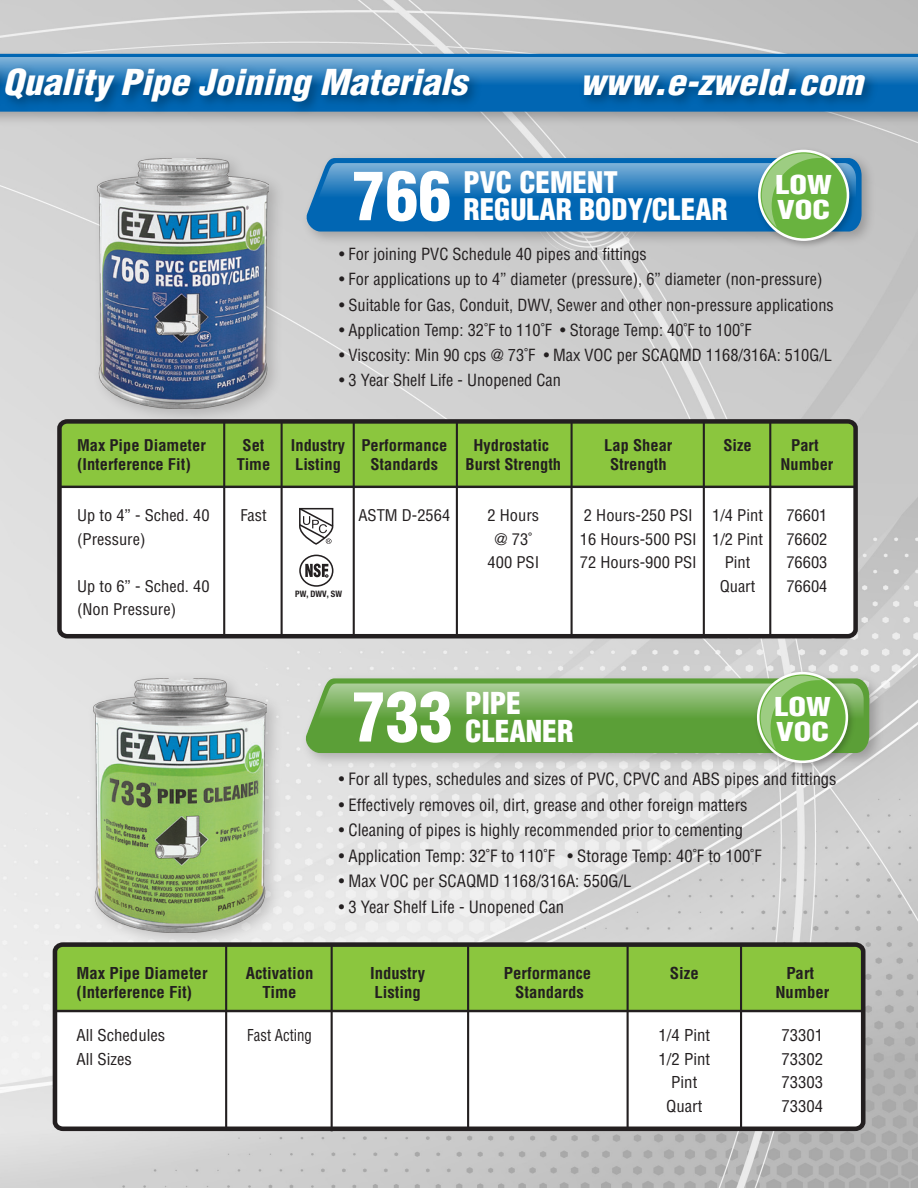
<style>
.page{position:relative;width:918px;height:1188px;background:#fff}
.page>*{position:absolute;margin:0;border:0;box-sizing:border-box;transform-origin:0 0}
.t1{font:900 condensed 66.9px "Helvetica";color:#fff}
.t2{font:900 condensed 65.85px "Helvetica";color:#fff}
.t3{font:italic 900 condensed 34.8px "Helvetica";color:#fff;scale:1.07 1}
.t4{font:italic 900 condensed 34.8px "Helvetica";color:#fff;scale:1.08 1}
.t5{font:900 condensed 29.55px/27.6px "Helvetica";color:#fff}
.t6{font:900 condensed 29.1px/27.2px "Helvetica";color:#fff}
.t7{font:900 condensed 25.35px/25.2px "Helvetica";color:#fff;scale:1.25 1}
.t8{font:condensed 16.65px "Helvetica";color:#231f20}
.t9{font:condensed 16.35px "Helvetica";color:#231f20}
.t10{font:700 condensed 16.05px "Helvetica";color:#231f20;scale:1.04 1}
.t11{font:condensed 16.05px "Helvetica";color:#231f20;scale:1.04 1}
.t12{font:condensed 16.05px "Helvetica";color:#231f20;scale:.93 1}
.t13{font:condensed 15.75px "Helvetica";color:#231f20;scale:1.04 1}
.t14{font:700 condensed 15.75px "Helvetica";color:#231f20;scale:1.04 1}
.t15{font:700 condensed 8.85px "Helvetica Neue";color:#231f20}
.t16{font:700 1.95px "Helvetica";color:#231f20;scale:1.07 1}
</style>
<div class="page">
<img style="left:0;top:0;width:918px;height:1188px">
<img style="left:0;top:45px;width:918px;height:84px">
<svg style="left:0;top:54px;width:918px;height:58px;background:#096ab4"></svg>
<svg style="left:487px;top:58px;width:431px;height:50px;background:#237abd"></svg>
<img style="left:0;top:56px;width:487px;height:66px">
<img style="left:571px;top:56px;width:312px;height:66px">
<img style="left:298px;top:149px;width:582px;height:101px">
<img style="left:87px;top:147px;width:203px;height:270px">
<img style="left:97px;top:158px;width:171px;height:250px">
<svg style="left:55px;top:417px;width:805px;height:224px"></svg>
<img style="left:753px;top:145px;width:107px;height:107px">
<svg style="left:759px;top:151px;width:89px;height:89px"></svg>
<svg style="left:304px;top:153px;width:558px;height:79px;background:#3987ae"></svg>
<img style="left:297px;top:669px;width:591px;height:103px">
<img style="left:82px;top:667px;width:208px;height:273px">
<img style="left:93px;top:678px;width:174px;height:254px">
<svg style="left:50px;top:940px;width:818px;height:193px"></svg>
<hr style="left:225px;top:946px;width:2px;height:183px;background:#231f20">
<hr style="left:331px;top:946px;width:2px;height:185px;background:#231f20">
<hr style="left:467px;top:946px;width:2px;height:183px;background:#231f20">
<hr style="left:627px;top:946px;width:2px;height:183px;background:#231f20">
<hr style="left:740px;top:946px;width:2px;height:183px;background:#231f20">
<img style="left:752px;top:667px;width:107px;height:107px">
<svg style="left:758px;top:673px;width:89px;height:89px"></svg>
<div style="left:757px;top:672px;width:91px;height:91px;border:3px solid #fff;border-radius:50%"></div>
<svg style="left:304px;top:676px;width:565px;height:77px;background:#75ae56"></svg>
<h3 class="t3" style="left:3px;top:61px;width:435px">Quality Pipe Joining Materials</h3>
<h3 class="t4" style="left:580px;top:61px;width:264px">www.e-zweld.com</h3>
<h2 class="t2" style="left:352px;top:154px;width:100px">766</h2>
<h3 class="t6" style="left:464px;top:169px;width:266px">PVC CEMENT<br>REGULAR BODY/CLEAR</h3>
<p class="t9" style="left:339px;top:244px;width:309px">• For joining PVC Schedule 40 pipes and fittings</p>
<p class="t9" style="left:339px;top:269px;width:485px">• For applications up to 4” diameter (pressure), 6” diameter (non-pressure)</p>
<p class="t9" style="left:339px;top:294px;width:496px">• Suitable for Gas, Conduit, DWV, Sewer and other non-pressure applications</p>
<p class="t9" style="left:339px;top:319px;width:414px">• Application Temp: 32˚F to 110˚F • Storage Temp: 40˚F to 100˚F</p>
<p class="t9" style="left:339px;top:345px;width:495px">• Viscosity: Min 90 cps @ 73˚F • Max VOC per SCAQMD 1168/316A: 510G/L</p>
<p class="t9" style="left:339px;top:370px;width:224px">• 3 Year Shelf Life - Unopened Can</p>
<h3 class="t7" style="left:775px;top:172px;width:47px">LOW<br>VOC</h3>
<p class="t14" style="left:77px;top:435px;width:125px">Max Pipe Diameter</p>
<p class="t14" style="left:243px;top:435px;width:23px">Set</p>
<p class="t14" style="left:291px;top:435px;width:152px">Industry Performance</p>
<p class="t14" style="left:473px;top:435px;width:74px">Hydrostatic</p>
<p class="t14" style="left:604px;top:435px;width:67px">Lap Shear</p>
<p class="t14" style="left:723px;top:435px;width:29px">Size</p>
<p class="t14" style="left:791px;top:435px;width:28px">Part</p>
<p class="t14" style="left:77px;top:454px;width:111px">(Interference Fit)</p>
<p class="t14" style="left:237px;top:454px;width:34px">Time</p>
<p class="t14" style="left:295px;top:454px;width:45px">Listing</p>
<p class="t14" style="left:371px;top:454px;width:67px">Standards</p>
<p class="t14" style="left:466px;top:454px;width:93px">Burst Strength</p>
<p class="t14" style="left:610px;top:454px;width:56px">Strength</p>
<p class="t14" style="left:780px;top:454px;width:52px">Number</p>
<p class="t13" style="left:77px;top:506px;width:129px">Up to 4” - Sched. 40</p>
<p class="t13" style="left:240px;top:506px;width:27px">Fast</p>
<p class="t13" style="left:358px;top:506px;width:90px">ASTM D-2564</p>
<p class="t13" style="left:488px;top:506px;width:51px">2 Hours</p>
<p class="t13" style="left:584px;top:506px;width:174px">2 Hours-250 PSI 1/4 Pint</p>
<p class="t13" style="left:786px;top:506px;width:41px">76601</p>
<p class="t13" style="left:77px;top:529px;width:67px">(Pressure)</p>
<p class="t13" style="left:495px;top:529px;width:38px">@ 73˚</p>
<p class="t13" style="left:580px;top:529px;width:177px">16 Hours-500 PSI 1/2 Pint</p>
<p class="t13" style="left:786px;top:529px;width:41px">76602</p>
<p class="t13" style="left:488px;top:553px;width:51px">400 PSI</p>
<p class="t13" style="left:580px;top:553px;width:114px">72 Hours-900 PSI</p>
<p class="t13" style="left:725px;top:553px;width:26px">Pint</p>
<p class="t13" style="left:786px;top:553px;width:41px">76603</p>
<p class="t13" style="left:77px;top:576px;width:129px">Up to 6” - Sched. 40</p>
<p class="t13" style="left:720px;top:576px;width:36px">Quart</p>
<p class="t13" style="left:786px;top:576px;width:41px">76604</p>
<p class="t13" style="left:77px;top:599px;width:97px">(Non Pressure)</p>
<p class="t16" style="left:326px;top:574px;width:3px">R</p>
<p class="t15" style="left:295px;top:588px;width:48px">PW, DWV, SW</p>
<h1 class="t1" style="left:352px;top:675px;width:102px">733</h1>
<h3 class="t5" style="left:465px;top:689px;width:110px">PIPE<br>CLEANER</h3>
<p class="t8" style="left:339px;top:769px;width:499px">• For all types, schedules and sizes of PVC, CPVC and ABS pipes and fittings</p>
<p class="t8" style="left:339px;top:794px;width:410px">• Effectively removes oil, dirt, grease and other foreign matters</p>
<p class="t8" style="left:339px;top:820px;width:406px">• Cleaning of pipes is highly recommended prior to cementing</p>
<p class="t8" style="left:339px;top:845px;width:425px">• Application Temp: 32˚F to 110˚F • Storage Temp: 40˚F to 100˚F</p>
<p class="t8" style="left:339px;top:871px;width:294px">• Max VOC per SCAQMD 1168/316A: 550G/L</p>
<p class="t8" style="left:339px;top:897px;width:227px">• 3 Year Shelf Life - Unopened Can</p>
<h3 class="t7" style="left:774px;top:694px;width:47px">LOW<br>VOC</h3>
<p class="t10" style="left:77px;top:963px;width:127px">Max Pipe Diameter</p>
<p class="t10" style="left:246px;top:963px;width:67px">Activation</p>
<p class="t10" style="left:370px;top:963px;width:54px">Industry</p>
<p class="t10" style="left:504px;top:963px;width:85px">Performance</p>
<p class="t10" style="left:670px;top:963px;width:29px">Size</p>
<p class="t10" style="left:786px;top:963px;width:28px">Part</p>
<p class="t10" style="left:77px;top:982px;width:113px">(Interference Fit)</p>
<p class="t10" style="left:263px;top:982px;width:34px">Time</p>
<p class="t10" style="left:374px;top:982px;width:46px">Listing</p>
<p class="t10" style="left:515px;top:982px;width:68px">Standards</p>
<p class="t10" style="left:775px;top:982px;width:53px">Number</p>
<p class="t11" style="left:77px;top:1025px;width:87px">All Schedules</p>
<p class="t12" style="left:247px;top:1025px;width:71px">Fast Acting</p>
<p class="t11" style="left:659px;top:1025px;width:51px">1/4 Pint</p>
<p class="t11" style="left:781px;top:1025px;width:42px">73301</p>
<p class="t11" style="left:77px;top:1049px;width:55px">All Sizes</p>
<p class="t11" style="left:659px;top:1049px;width:51px">1/2 Pint</p>
<p class="t11" style="left:781px;top:1049px;width:42px">73302</p>
<p class="t11" style="left:671px;top:1073px;width:27px">Pint</p>
<p class="t11" style="left:782px;top:1073px;width:42px">73303</p>
<p class="t11" style="left:666px;top:1096px;width:36px">Quart</p>
<p class="t11" style="left:782px;top:1096px;width:42px">73304</p>
</div>
